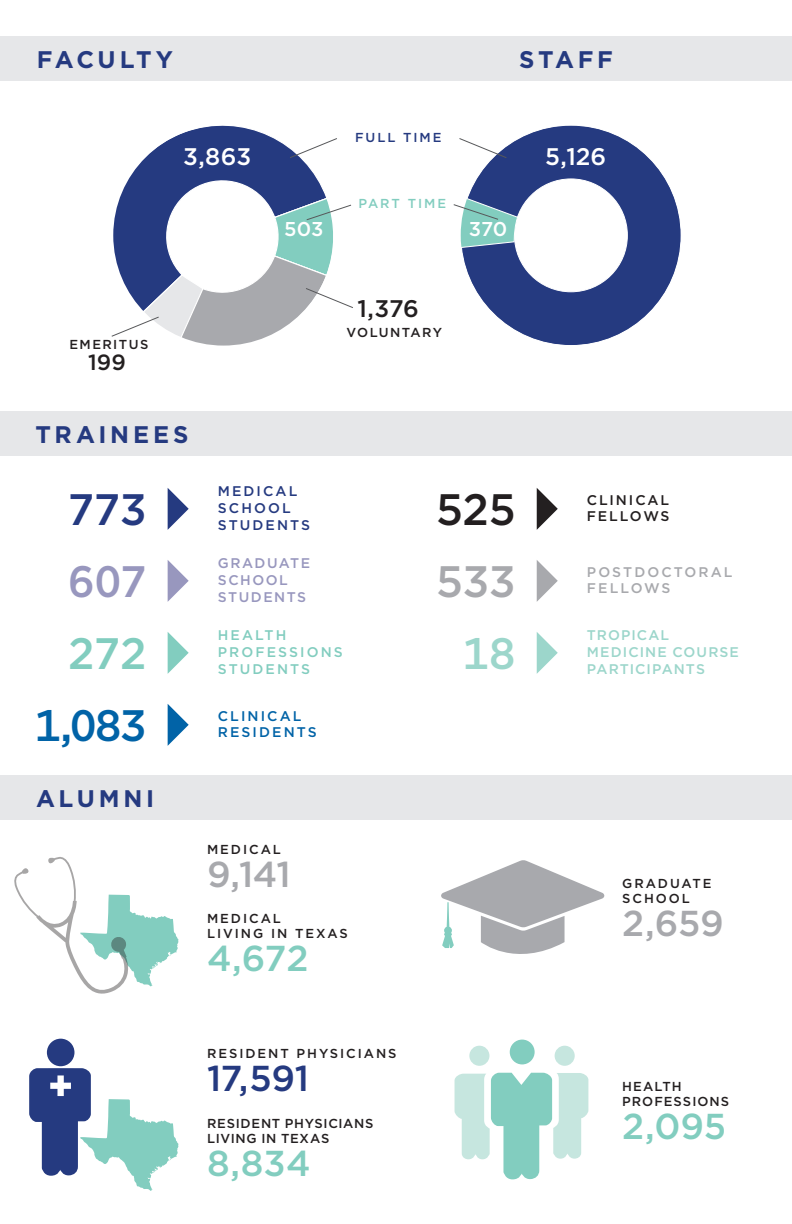
<style>
.page{position:relative;width:792px;height:1224px;background:#fff}
.page>*{position:absolute;margin:0;border:0;box-sizing:border-box;transform-origin:0 0}
.t1{font:500 44px "Gotham";color:#0163a7}
.t2{font:500 44px "Gotham";color:#253a80}
.t3{font:500 44px "Gotham";color:#231f20}
.t4{font:500 44px "Gotham";color:#9897be}
.t5{font:500 44px "Gotham";color:#a8a9ad}
.t6{font:500 44px "Gotham";color:#82cdbf}
.t7{font:500 44px "Gotham";color:#9cd6cb}
.t8{font:500 36px "Gotham";color:#82cdbf}
.t9{font:500 36px "Gotham";color:#a8a9ad}
.t10{font:500 36px "Gotham";color:#253a80}
.t11{font:700 24px "Gotham";letter-spacing:.15em;color:#253a80}
.t12{font:500 24px "Gotham";color:#fff}
.t13{font:700 24px "Gotham";letter-spacing:.13em;color:#253a80}
.t14{font:500 24px "Gotham";color:#231f20}
.t15{font:500 22px "Gotham";color:#231f20}
.t16{font:500 20px "Gotham";color:#fff}
.t17{font:500 14px/16.8px "Gotham";letter-spacing:.075em;color:#9cd6cb}
.t18{font:500 14px/16.8px "Gotham";letter-spacing:.15em;color:#82cdbf}
.t19{font:500 14px/16.8px "Gotham";letter-spacing:.11em;color:#9897be}
.t20{font:500 14px/16.8px "Gotham";letter-spacing:.15em;color:#253a80}
.t21{font:500 14px/16.8px "Gotham";letter-spacing:.15em;color:#a8a9ad}
.t22{font:500 14px/16.8px "Gotham";letter-spacing:.15em;color:#0163a7}
.t23{font:500 14px/16.8px "Gotham";letter-spacing:.135em;color:#231f20}
.t24{font:500 13px/15.6px "Gotham";letter-spacing:.15em;color:#231f20}
.t25{font:500 13px/15.6px "Gotham";letter-spacing:.055em;color:#231f20}
.t26{font:500 13px "Gotham";letter-spacing:.11em;color:#231f20}
.t27{font:500 13px/15.6px "Gotham";letter-spacing:.08em;color:#231f20}
.t28{font:500 13px "Gotham";letter-spacing:.15em;color:#253a80}
.t29{font:500 13px "Gotham";letter-spacing:.15em;color:#82cdbf}
</style>
<div class="page">
<div style="left:0;top:36px;width:792px;height:45px;background:#e6e7e9"></div>
<div style="left:0;top:411px;width:792px;height:45px;background:#e6e7e9"></div>
<div style="left:0;top:775px;width:792px;height:45px;background:#e6e7e9"></div>
<svg style="left:462px;top:125px;width:219px;height:220px;fill:#253a80"></svg>
<svg style="left:120px;top:125px;width:206px;height:72px;fill:#253a80"></svg>
<svg style="left:289px;top:137px;width:48px;height:22px"></svg>
<svg style="left:459px;top:137px;width:49px;height:22px"></svg>
<svg style="left:111px;top:197px;width:242px;height:149px"></svg>
<svg style="left:453px;top:197px;width:66px;height:52px"></svg>
<div style="left:47px;top:1039px;width:27px;height:27px;background:#253a80;border-radius:50%"></div>
<svg style="left:29px;top:1068px;width:149px;height:123px"></svg>
<svg style="left:14px;top:857px;width:164px;height:137px"></svg>
<svg style="left:441px;top:860px;width:163px;height:94px"></svg>
<div style="left:510px;top:1040px;width:25px;height:24px;background:#82cdbf;border-radius:50%"></div>
<div style="left:555px;top:1046px;width:20px;height:20px;background:#c6e6df;border-radius:50%"></div>
<div style="left:469px;top:1046px;width:20px;height:20px;background:#c6e6df;border-radius:50%"></div>
<svg style="left:455px;top:1073px;width:133px;height:106px"></svg>
<h3 class="t13" style="left:37px;top:44px;width:138px">FACULTY</h3>
<h3 class="t11" style="left:519px;top:44px;width:95px">STAFF</h3>
<h3 class="t12" style="left:183px;top:141px;width:70px">3,863</h3>
<p class="t26" style="left:70px;top:336px;width:80px">EMERITUS</p>
<h3 class="t15" style="left:88px;top:348px;width:40px">199</h3>
<h3 class="t11" style="left:36px;top:418px;width:154px">TRAINEES</h3>
<h3 class="t16" style="left:284px;top:216px;width:41px">503</h3>
<p class="t28" style="left:355px;top:129px;width:88px">FULL TIME</p>
<p class="t29" style="left:358px;top:195px;width:89px">PART TIME</p>
<h3 class="t16" style="left:469px;top:216px;width:40px">370</h3>
<h3 class="t14" style="left:358px;top:293px;width:63px">1,376</h3>
<p class="t26" style="left:347px;top:324px;width:97px">VOLUNTARY</p>
<h3 class="t12" style="left:545px;top:141px;width:62px">5,126</h3>
<h1 class="t2" style="left:68px;top:481px;width:80px">773</h1>
<p class="t20" style="left:218px;top:483px;width:94px">MEDICAL<br>SCHOOL<br>STUDENTS</p>
<h1 class="t3" style="left:436px;top:481px;width:81px">525</h1>
<p class="t23" style="left:587px;top:491px;width:84px">CLINICAL<br>FELLOWS</p>
<h1 class="t4" style="left:68px;top:553px;width:80px">607</h1>
<p class="t19" style="left:218px;top:555px;width:94px">GRADUATE<br>SCHOOL<br>STUDENTS</p>
<h1 class="t5" style="left:436px;top:553px;width:81px">533</h1>
<p class="t21" style="left:587px;top:563px;width:147px">POSTDOCTORAL<br>FELLOWS</p>
<h1 class="t6" style="left:68px;top:625px;width:80px">272</h1>
<p class="t18" style="left:218px;top:627px;width:127px">HEALTH<br>PROFESSIONS<br>STUDENTS</p>
<h1 class="t7" style="left:463px;top:625px;width:55px">18</h1>
<p class="t17" style="left:587px;top:627px;width:154px">TROPICAL<br>MEDICINE COURSE<br>PARTICIPANTS</p>
<h1 class="t1" style="left:35px;top:697px;width:113px">1,083</h1>
<p class="t22" style="left:218px;top:707px;width:100px">CLINICAL<br>RESIDENTS</p>
<h3 class="t11" style="left:36px;top:782px;width:120px">ALUMNI</h3>
<p class="t24" style="left:207px;top:842px;width:75px">MEDICAL</p>
<h2 class="t9" style="left:207px;top:850px;width:85px">9,141</h2>
<p class="t24" style="left:207px;top:910px;width:142px">MEDICAL<br>LIVING IN TEXAS</p>
<h2 class="t8" style="left:207px;top:934px;width:103px">4,672</h2>
<p class="t24" style="left:207px;top:1045px;width:191px">RESIDENT PHYSICIANS</p>
<h2 class="t10" style="left:207px;top:1055px;width:104px">17,591</h2>
<p class="t25" style="left:207px;top:1115px;width:168px">RESIDENT PHYSICIANS<br>LIVING IN TEXAS</p>
<h2 class="t8" style="left:207px;top:1139px;width:105px">8,834</h2>
<p class="t24" style="left:622px;top:875px;width:91px">GRADUATE<br>SCHOOL</p>
<h2 class="t9" style="left:622px;top:899px;width:103px">2,659</h2>
<p class="t27" style="left:622px;top:1078px;width:109px">HEALTH<br>PROFESSIONS</p>
<h2 class="t8" style="left:622px;top:1103px;width:106px">2,095</h2>
</div>
